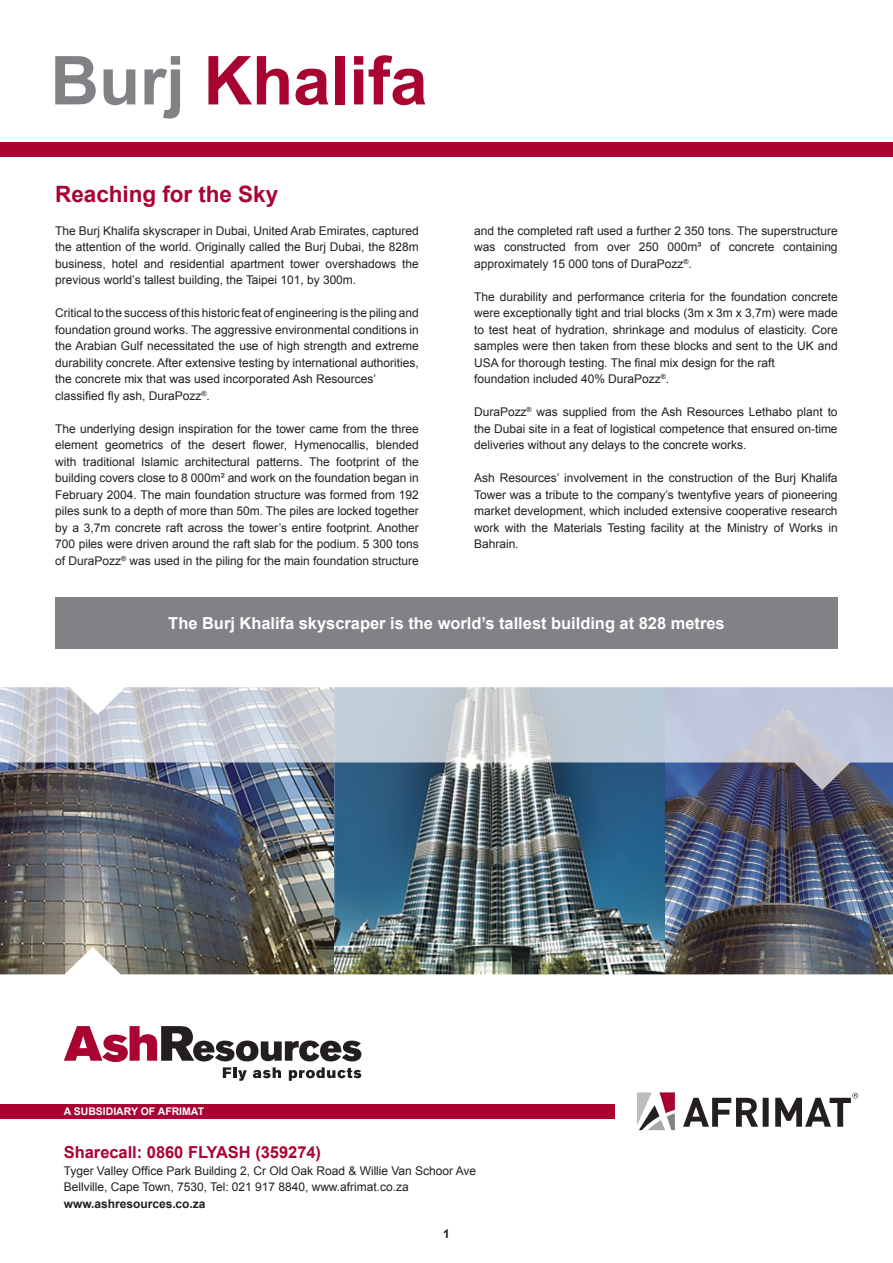
<style>
.page{position:relative;width:893px;height:1263px;background:#fff}
.page>*{position:absolute;margin:0;border:0;box-sizing:border-box;transform-origin:0 0}
.t1{font:700 67.5px "Arial";color:#a90332}
.t2{font:700 22.5px "Arial";color:#a90332}
.t3{font:700 16.5px "Arial";color:#fff}
.t4{font:700 16.5px "Arial";color:#a90332}
.t5{font:12px/16.5px "Arial";color:#231f20;text-align:justify}
.t6{font:700 12px "Arial";color:#231f20}
.t7{font:700 10.5px "Arial";color:#fff}
.s1{color:#808285}
.s2{font-size:6px;color:#fff}
</style>
<div class="page">
<img style="left:0;top:790px;width:334px;height:157px">
<img style="left:665px;top:790px;width:228px;height:157px">
<img style="left:334px;top:790px;width:331px;height:157px">
<img style="left:0;top:715px;width:893px;height:75px">
<svg style="left:0;top:947px;width:893px;height:184px"></svg>
<svg style="left:0;top:687px;width:893px;height:28px;background:#c6ccd8"></svg>
<div style="left:0;top:1104px;width:614px;height:14px;background:#a90332"></div>
<svg style="left:637px;top:1092px;width:38px;height:38px"></svg>
<svg style="left:683px;top:1093px;width:175px;height:34px"></svg>
<div style="left:0;top:142px;width:893px;height:15px;background:#a90332"></div>
<svg style="left:64px;top:1026px;width:297px;height:55px"></svg>
<div style="left:55px;top:597px;width:783px;height:52px;background:#808285"></div>
<h1 class="t1" style="left:50px;top:36px;width:379px"><span class="s1">Burj</span> Khalifa</h1>
<h2 class="t2" style="left:55px;top:179px;width:224px">Reaching for the Sky</h2>
<p class="t5" style="left:55px;top:222px;width:365px">The Burj Khalifa skyscraper in Dubai, United Arab Emirates, captured the attention of the world. Originally called the Burj Dubai, the 828m business, hotel and residential apartment tower overshadows the previous world’s tallest building, the Taipei 101, by 300m.</p>
<p class="t5" style="left:55px;top:305px;width:365px;text-align:left">Critical to the success of this historic feat of engineering is the piling and foundation ground works. The aggressive environmental conditions in the Arabian Gulf necessitated the use of high strength and extreme durability concrete. After extensive testing by international authorities, the concrete mix that was used incorporated Ash Resources’ classified fly ash, DuraPozz<sup>®</sup>.</p>
<p class="t5" style="left:55px;top:420px;width:365px">The underlying design inspiration for the tower came from the three element geometrics of the desert flower, Hymenocallis, blended with traditional Islamic architectural patterns. The footprint of the building covers close to 8 000m² and work on the foundation began in February 2004. The main foundation structure was formed from 192 piles sunk to a depth of more than 50m. The piles are locked together by a 3,7m concrete raft across the tower’s entire footprint. Another 700 piles were driven around the raft slab for the podium. 5<span class="s2">0</span>300 tons of DuraPozz<sup>®</sup> was used in the piling for the main foundation structure</p>
<p class="t5" style="left:474px;top:222px;width:365px">and the completed raft used a further 2 350 tons. The superstructure was constructed from over 250 000m³ of concrete containing approximately 15 000 tons of DuraPozz<sup>®</sup>.</p>
<p class="t5" style="left:474px;top:288px;width:365px;text-align:left">The durability and performance criteria for the foundation concrete were exceptionally tight and trial blocks (3m x 3m x 3,7m) were made to test heat of hydration, shrinkage and modulus of elasticity. Core samples were then taken from these blocks and sent to the UK and USA for thorough testing. The final mix design for the raft<br>foundation included 40% DuraPozz<sup>®</sup>.</p>
<p class="t5" style="left:474px;top:404px;width:365px">DuraPozz<sup>®</sup> was supplied from the Ash Resources Lethabo plant to the Dubai site in a feat of logistical competence that ensured on-time deliveries without any delays to the concrete works.</p>
<p class="t5" style="left:474px;top:470px;width:365px">Ash Resources’ involvement in the construction of the Burj Khalifa Tower was a tribute to the company’s twentyfive years of pioneering market development, which included extensive cooperative research work with the Materials Testing facility at the Ministry of Works in Bahrain.</p>
<h3 class="t3" style="left:168px;top:613px;width:558px">The Burj Khalifa skyscraper is the world’s tallest building at 828 metres</h3>
<p class="t7" style="left:64px;top:1104px;width:142px">A SUBSIDIARY OF AFRIMAT</p>
<h3 class="t4" style="left:64px;top:1141px;width:259px">Sharecall: 0860 FLYASH (359274)</h3>
<p class="t5" style="left:64px;top:1162px;width:414px">Tyger Valley Office Park Building 2, Cr Old Oak Road &amp; Willie Van Schoor Ave<br>Bellville, Cape Town, 7530, Tel: 021 917 8840, www.afrimat.co.za</p>
<p class="t6" style="left:64px;top:1195px;width:143px">www.ashresources.co.za</p>
<p class="t6" style="left:443px;top:1226px;width:8px">1</p>
</div>
